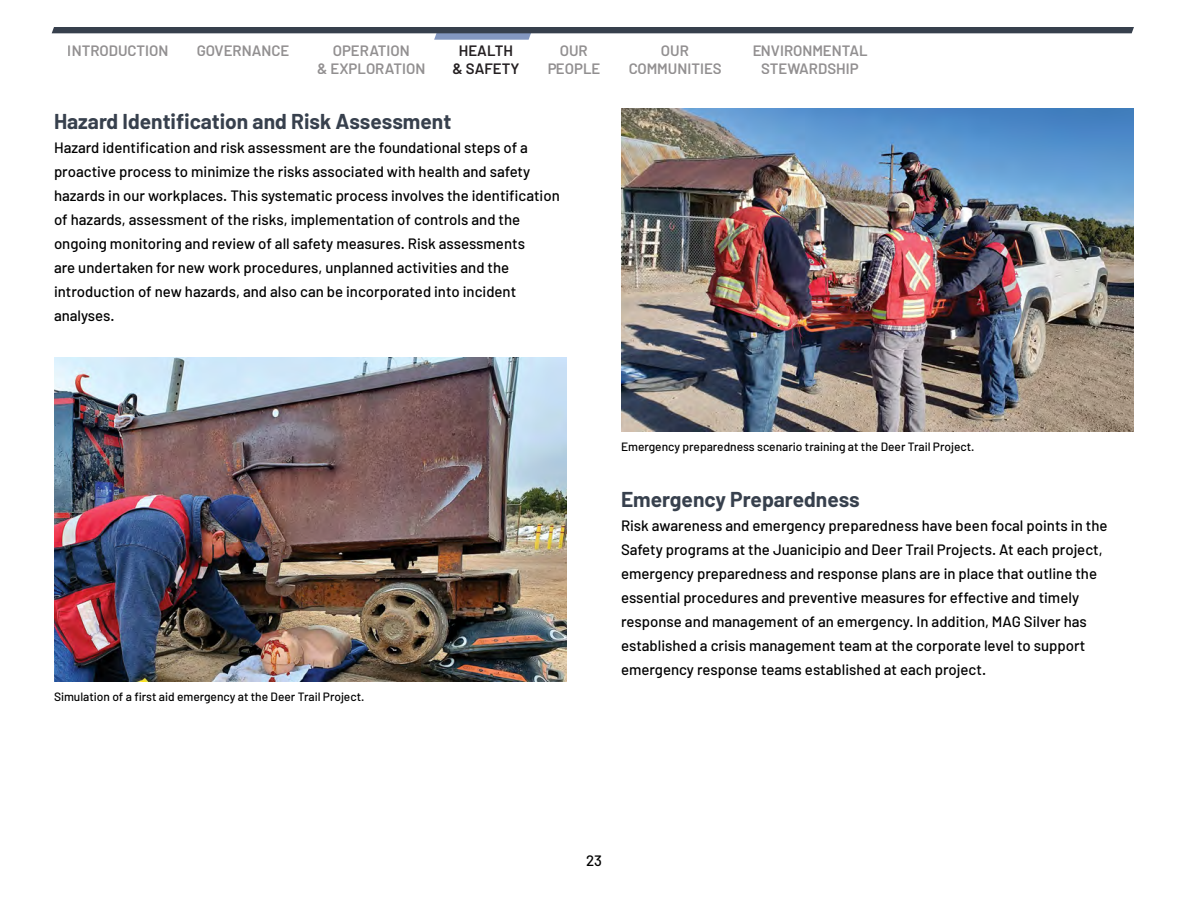
<style>
.page{position:relative;width:1188px;height:918px;background:#fff}
.page>*{position:absolute;margin:0;border:0;box-sizing:border-box;transform-origin:0 0}
.t1{font:700 21px "Barlow";color:#37404d}
.t2{font:500 15px/24px "Barlow";color:#000}
.t3{font:600 15px/18px "Barlow";color:#241f21;text-align:center}
.t4{font:500 12px "Barlow";color:#000}
</style>
<div class="page">
<svg style="left:52px;top:27px;width:1082px;height:13px"></svg>
<img style="left:621px;top:108px;width:513px;height:324px">
<img style="left:54px;top:358px;width:513px;height:324px">
<p class="t3" style="left:68px;top:41px;width:102px">INTRODUCTION</p>
<p class="t3" style="left:197px;top:41px;width:94px">GOVERNANCE</p>
<p class="t3" style="left:317px;top:41px;width:110px">OPERATION<br>&amp; EXPLORATION</p>
<p class="t3" style="left:453px;top:41px;width:68px">HEALTH &amp; SAFETY</p>
<p class="t3" style="left:752px;top:41px;width:117px">ENVIRONMENTAL<br>STEWARDSHIP</p>
<p class="t3" style="left:547px;top:41px;width:55px">OUR<br>PEOPLE</p>
<p class="t3" style="left:628px;top:41px;width:95px">OUR<br>COMMUNITIES</p>
<h1 class="t1" style="left:54px;top:108px;width:399px">Hazard Identification and Risk Assessment</h1>
<p class="t2" style="left:54px;top:135px;width:507px">Hazard identification and risk assessment are the foundational steps of a proactive process to minimize the risks associated with health and safety hazards in our workplaces. This systematic process involves the identification of hazards, assessment of the risks, implementation of controls and the ongoing monitoring and review of all safety measures. Risk assessments<br>are undertaken for new work procedures, unplanned activities and the introduction of new hazards, and also can be incorporated into incident analyses.</p>
<p class="t4" style="left:54px;top:689px;width:312px">Simulation of a first aid emergency at the Deer Trail Project.</p>
<p class="t4" style="left:621px;top:439px;width:355px">Emergency preparedness scenario training at the Deer Trail Project.</p>
<h1 class="t1" style="left:621px;top:486px;width:240px">Emergency Preparedness</h1>
<p class="t2" style="left:621px;top:513px;width:488px">Risk awareness and emergency preparedness have been focal points in the Safety programs at the Juanicipio and Deer Trail Projects. At each project, emergency preparedness and response plans are in place that outline the essential procedures and preventive measures for effective and timely response and management of an emergency. In addition, MAG Silver has established a crisis management team at the corporate level to support emergency response teams established at each project.</p>
<p class="t2" style="left:586px;top:848px;width:17px">23</p>
</div>
